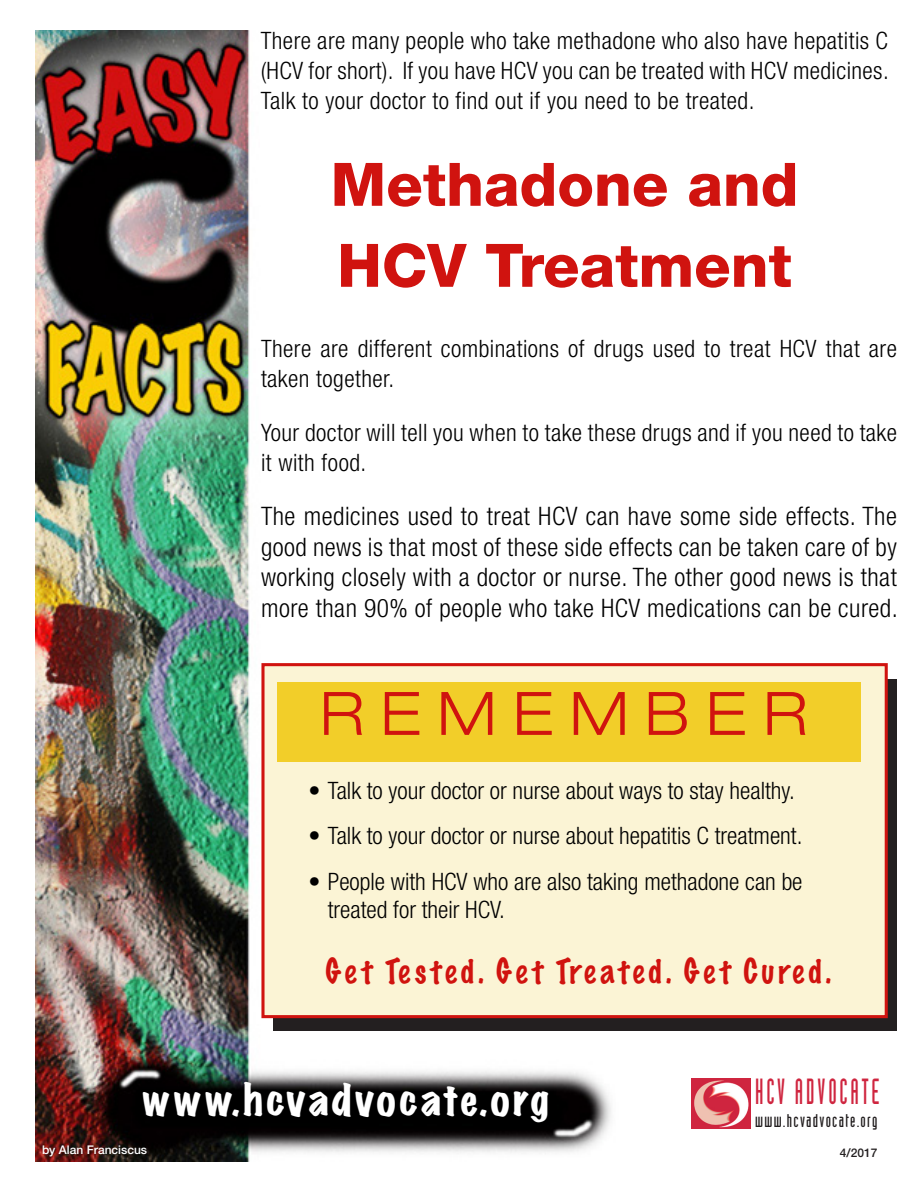
<style>
.page{position:relative;width:918px;height:1188px;background:#fff}
.page>*{position:absolute;margin:0;border:0;box-sizing:border-box;transform-origin:0 0}
.Body_Text{font:800 60px "Helvetica Neue";color:#d0130f}
.t1{font:300 expanded 60px "Helvetica Neue";letter-spacing:.27em;color:#d0130f}
.t2{font:expanded 39px "Marker Felt";letter-spacing:.075em;color:#fff}
.t3{font:35.7px "Industria Solid A";letter-spacing:.1em;color:#cf253f;scale:.8 1}
.t4{font:100 31.5px "Marker Felt";letter-spacing:.12em;color:#d0130f}
.t5{font:300 condensed 25.5px/30.6px "Helvetica Neue";letter-spacing:.02em;color:#000;text-align:justify}
.t6{font:300 condensed 24px/30px "Helvetica Neue";letter-spacing:.02em;color:#000}
.t7{font:300 condensed 24px "Helvetica Neue";color:#000}
.t8{font:18px "Industria Solid";letter-spacing:.07em;color:#231f20}
.t9{font:500 12px "Helvetica Neue";color:#fff}
.t10{font:500 12px "Helvetica Neue";color:#231f20}
</style>
<div class="page">
<img style="left:36px;top:30px;width:715px;height:1132px">
<div style="left:261px;top:30px;width:627px;height:119px;background:#fff"></div>
<img style="left:692px;top:1079px;width:58px;height:50px">
<div style="left:274px;top:679px;width:623px;height:352px;background:#231f20"></div>
<div style="left:261px;top:663px;width:627px;height:355px;background:#fbf4d5;border:3px solid #d0130f"></div>
<div style="left:278px;top:682px;width:583px;height:80px;background:#f2ce29"></div>
<p class="t6" style="left:261px;top:25px;width:630px;text-align:justify">There are many people who take methadone who also have hepatitis C (HCV for short). If you have HCV you can be treated with HCV medicines.<br>Talk to your doctor to find out if you need to be treated.</p>
<p class="Body_Text" style="left:331px;top:149px;width:469px">Methadone and</p>
<p class="Body_Text" style="left:337px;top:230px;width:456px">HCV Treatment</p>
<p class="t6" style="left:261px;top:333px;width:637px">There are different combinations of drugs used to treat HCV that are taken together.</p>
<p class="t6" style="left:261px;top:417px;width:638px">Your doctor will tell you when to take these drugs and if you need to take it with food.</p>
<p class="t5" style="left:261px;top:501px;width:638px">The medicines used to treat HCV can have some side effects. The good news is that most of these side effects can be taken care of by working closely with a doctor or nurse. The other good news is that more than 90% of people who take HCV medications can be cured.</p>
<p class="t1" style="left:319px;top:678px;width:489px">REMEMBER</p>
<p class="t7" style="left:308px;top:776px;width:488px">• Talk to your doctor or nurse about ways to stay healthy.</p>
<p class="t7" style="left:308px;top:822px;width:496px">• Talk to your doctor or nurse about hepatitis C treatment.</p>
<p class="t7" style="left:308px;top:868px;width:496px">• People with HCV who are also taking methadone can be</p>
<p class="t7" style="left:328px;top:896px;width:179px">treated for their HCV.</p>
<p class="t4" style="left:325px;top:946px;width:508px">Get Tested. Get Treated. Get Cured.</p>
<p class="t2" style="left:142px;top:1069px;width:408px">www.hcvadvocate.org</p>
<p class="t9" style="left:42px;top:1142px;width:107px">by Alan Franciscus</p>
<p class="t3" style="left:755px;top:1072px;width:157px">HCV ADVOCATE</p>
<p class="t8" style="left:755px;top:1111px;width:124px">www.hcvadvocate.org</p>
<p class="t10" style="left:840px;top:1145px;width:39px">4/2017</p>
</div>
